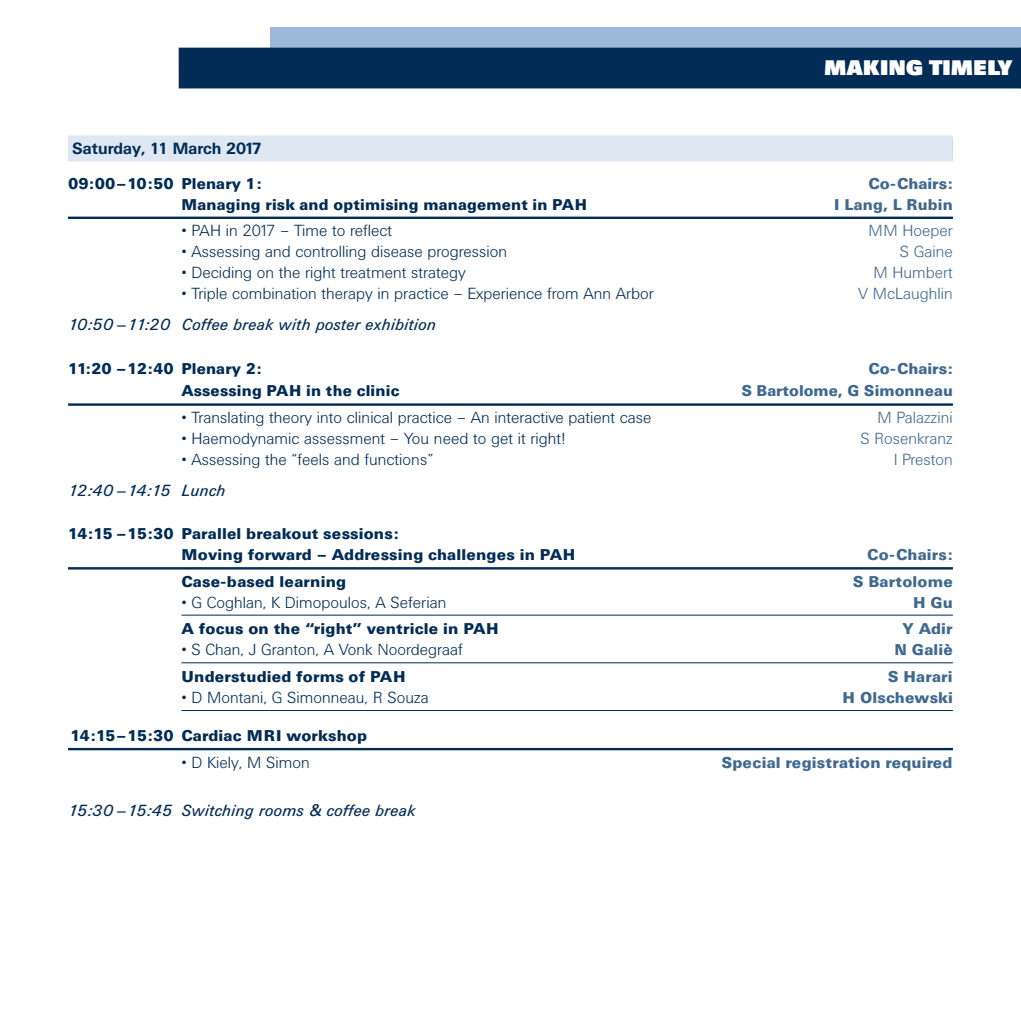
<style>
.page{position:relative;width:1021px;height:1021px;background:#fff}
.page>*{position:absolute;margin:0;border:0;box-sizing:border-box;transform-origin:0 0}
.t1{font:900 21px "Univers BQ";letter-spacing:.025em;color:#fff}
.t2{font:300 16px "Univers BQ";color:#002c55}
.t3{font:italic 16px "Univers BQ";letter-spacing:.02em;color:#002c55}
.t4{font:300 16px "Univers BQ";color:#3f698f}
.t5{font:700 16px "Univers BQ";color:#002c55}
.t6{font:900 15.6px/21px "Univers BQ";letter-spacing:.01em;color:#002c55}
.t7{font:900 15.6px "Univers BQ";letter-spacing:.01em;color:#3f698f}
.s1{font-family:"Univers LT"}
</style>
<div class="page">
<hr style="left:68px;top:217px;width:884px;height:2px;background:#002c55">
<hr style="left:68px;top:403px;width:884px;height:3px;background:#002c55">
<hr style="left:68px;top:567px;width:884px;height:2px;background:#002c55">
<hr style="left:181px;top:614px;width:771px;height:1px;background:#002c55">
<hr style="left:181px;top:662px;width:771px;height:1px;background:#002c55">
<hr style="left:181px;top:710px;width:771px;height:1px;background:#002c55">
<hr style="left:68px;top:748px;width:884px;height:2px;background:#002c55">
<div style="left:68px;top:135px;width:884px;height:26px;background:#dfe7f3"></div>
<div style="left:270px;top:27px;width:750px;height:27px;background:#9cb9d9"></div>
<div style="left:179px;top:48px;width:841px;height:40px;background:#002c55"></div>
<hr style="left:1020px;top:48px;width:1px;height:40px;background:#002c55">
<p class="t5" style="left:72px;top:140px;width:191px">Saturday, 11 March 2017</p>
<h1 class="t1" style="left:824px;top:56px;width:189px">MAKING TIMELY</h1>
<p class="t6" style="left:68px;top:173px;width:195px">09:00–10:50 Plenary 1:</p>
<p class="t7" style="left:868px;top:174px;width:86px">Co-Chairs:</p>
<p class="t6" style="left:181px;top:194px;width:407px">Managing risk and optimising management in PAH</p>
<p class="t7" style="left:834px;top:195px;width:120px">I Lang, L Rubin</p>
<p class="t2" style="left:181px;top:222px;width:212px">• PAH in 2017 – Time to reflect</p>
<p class="t4" style="left:868px;top:222px;width:86px">MM Hoeper</p>
<p class="t2" style="left:181px;top:243px;width:327px">• Assessing and controlling disease progression</p>
<p class="t4" style="left:899px;top:243px;width:55px">S Gaine</p>
<p class="t2" style="left:181px;top:264px;width:286px">• Deciding on the right treatment strategy</p>
<p class="t4" style="left:873px;top:264px;width:81px">M Humbert</p>
<p class="t2" style="left:181px;top:285px;width:474px">• Triple combination therapy in practice – Experience from Ann Arbor</p>
<p class="t4" style="left:858px;top:285px;width:96px">V McLaughlin</p>
<p class="t3" style="left:68px;top:316px;width:369px">10:50 –11:20 Coffee break with poster exhibition</p>
<p class="t6" style="left:68px;top:359px;width:195px">11:20 –12:40 Plenary 2:</p>
<p class="t7" style="left:868px;top:360px;width:86px">Co-Chairs:</p>
<p class="t6" style="left:181px;top:381px;width:219px">Assessing PAH in the clinic</p>
<p class="t7" style="left:741px;top:382px;width:213px">S Bartolome, G Simonneau</p>
<p class="t2" style="left:181px;top:408px;width:471px">• Translating theory into clinical practice – An interactive patient case</p>
<p class="t4" style="left:877px;top:408px;width:77px">M Palazzini</p>
<p class="t2" style="left:181px;top:429px;width:385px">• Haemodynamic assessment – You need to get it right!</p>
<p class="t4" style="left:860px;top:429px;width:94px">S Rosenkranz</p>
<p class="t2" style="left:181px;top:450px;width:253px">• Assessing the “feels and functions”</p>
<p class="t4" style="left:893px;top:450px;width:61px">I Preston</p>
<p class="t3" style="left:68px;top:481px;width:158px">12:40 –14:15 Lunch</p>
<p class="t6" style="left:181px;top:523px;width:395px;text-indent:-113px">14:15 –15:30 Parallel breakout sessions:<br>Moving forward – Addressing challenges in PAH</p>
<p class="t7" style="left:867px;top:546px;width:87px">Co-Chairs:</p>
<p class="t6" style="left:181px;top:571px;width:166px">Case-based learning</p>
<p class="t7" style="left:852px;top:572px;width:102px">S Bartolome</p>
<p class="t2" style="left:181px;top:593px;width:266px">• G Coghlan, K Dimopoulos, A Seferian</p>
<p class="t7" style="left:913px;top:593px;width:41px">H Gu</p>
<p class="t6" style="left:181px;top:619px;width:319px">A focus on the “right” ventricle in PAH</p>
<p class="t7" style="left:902px;top:620px;width:52px">Y Adir</p>
<p class="t2" style="left:181px;top:641px;width:283px">• S Chan, J Granton, A Vonk Noordegraaf</p>
<p class="t7" style="left:894px;top:641px;width:60px">N Galiè</p>
<p class="t6" style="left:181px;top:666px;width:225px">Understudied forms of PAH</p>
<p class="t7" style="left:887px;top:668px;width:67px">S Harari</p>
<p class="t2" style="left:181px;top:688px;width:249px">• D Montani, G Simonneau, R Souza</p>
<p class="t7" style="left:842px;top:689px;width:112px">H Olschewski</p>
<p class="t6" style="left:71px;top:725px;width:298px">14:15–15:30 Cardiac MRI workshop</p>
<p class="t2" style="left:181px;top:753px;width:130px">• D Kiely, M Simon</p>
<p class="t7" style="left:721px;top:753px;width:233px">Special registration required</p>
<p class="t3" style="left:68px;top:801px;width:348px">15:30 –15:45 Switching rooms <span class="s1">&amp;</span> coffee break</p>
</div>
